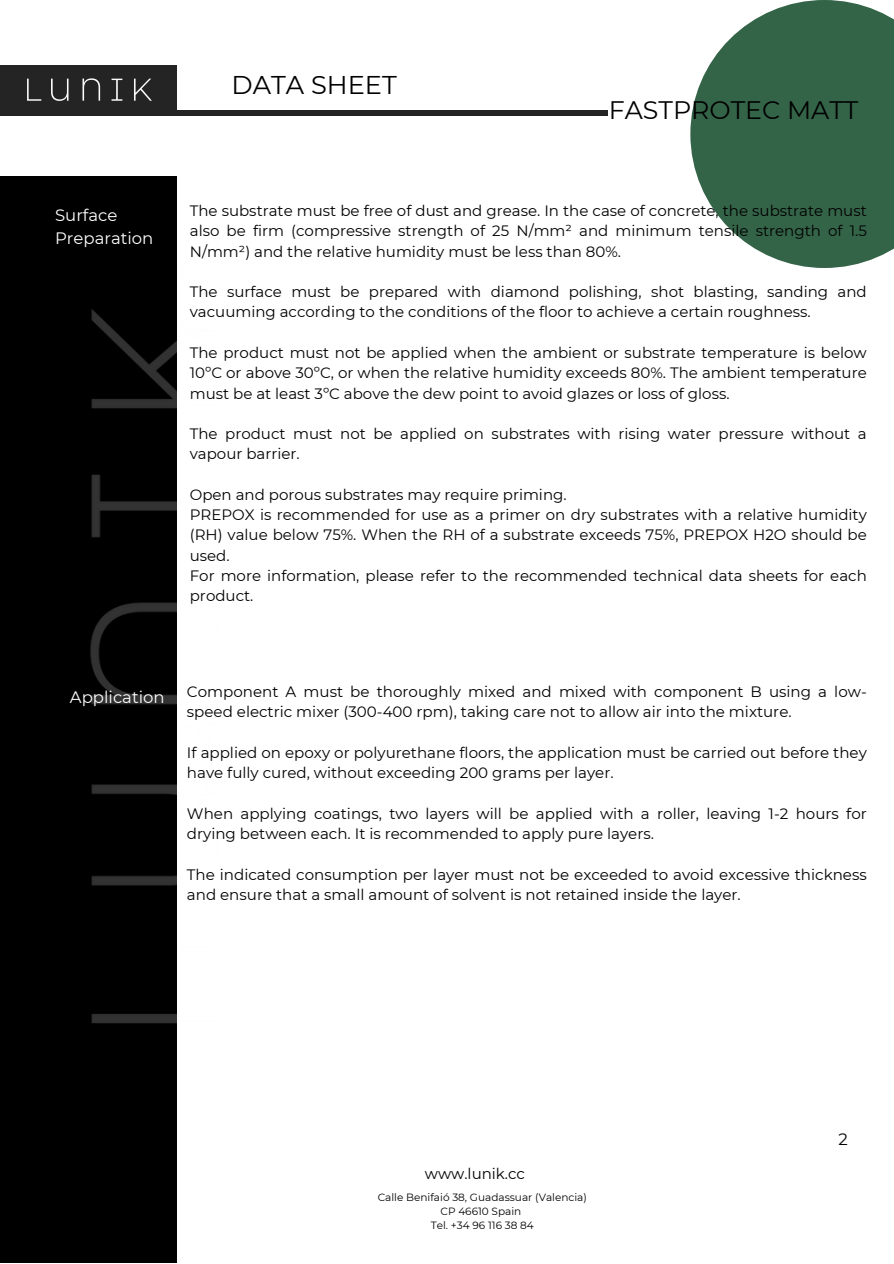
<style>
.page{position:relative;width:894px;height:1264px;background:#fff}
.page>*{position:absolute;margin:0;border:0;box-sizing:border-box;transform-origin:0 0}
.t1{font:25.65px "Montserrat";color:#000}
.t2{font:25.35px "Montserrat";color:#000}
.t3{font:19.5px "Montserrat";color:#fff}
.t4{font:16.5px/22.5px "Montserrat";color:#fff}
.t5{font:16.5px "Montserrat";color:#000}
.t6{font:15px/20.2px "Montserrat";color:#000}
.t7{font:10.5px "Montserrat";color:#000}
</style>
<div class="page">
<div style="left:0;top:110px;width:607px;height:5px;background:#242424"></div>
<svg style="left:690px;top:0;width:203px;height:268px;fill:#346448"></svg>
<div style="left:0;top:177px;width:177px;height:1086px;background:#000"></div>
<img style="left:90px;top:309px;width:87px;height:715px">
<div style="left:0;top:66px;width:177px;height:47px;background:#242424"></div>
<img style="left:10px;top:65px;width:159px;height:51px">
<h1 class="t1" style="left:231px;top:69px;width:167px">DATA SHEET</h1>
<p class="t2" style="left:608px;top:94px;width:251px">FASTPROTEC MATT</p>
<p class="t3" style="left:57px;top:202px;width:103px">Especiales</p>
<p class="t4" style="left:55px;top:204px;width:100px">Surface<br>Preparation</p>
<h3 class="t6" style="left:190px;top:201px;width:678px;text-align:justify">The substrate must be free of dust and grease. In the case of concrete, the substrate must also be firm (compressive strength of 25 N/mm² and minimum tensile strength of 1.5<br>N/mm²) and the relative humidity must be less than 80%.</h3>
<h3 class="t6" style="left:190px;top:282px;width:678px">The surface must be prepared with diamond polishing, shot blasting, sanding and vacuuming according to the conditions of the floor to achieve a certain roughness.</h3>
<h3 class="t6" style="left:190px;top:342px;width:678px;text-align:justify">The product must not be applied when the ambient or substrate temperature is below 10ºC or above 30ºC, or when the relative humidity exceeds 80%. The ambient temperature must be at least 3ºC above the dew point to avoid glazes or loss of gloss.</h3>
<p class="t6" style="left:190px;top:423px;width:678px">The product must not be applied on substrates with rising water pressure without a vapour barrier.</p>
<h3 class="t6" style="left:190px;top:484px;width:678px">Open and porous substrates may require priming.<br>PREPOX is recommended for use as a primer on dry substrates with a relative humidity (RH) value below 75%. When the RH of a substrate exceeds 75%, PREPOX H2O should be used.<br>For more information, please refer to the recommended technical data sheets for each product.</h3>
<h3 class="t4" style="left:70px;top:685px;width:96px">Application</h3>
<h2 class="t6" style="left:187px;top:681px;width:681px">Component A must be thoroughly mixed and mixed with component B using a low&shy;speed electric mixer (300-400 rpm), taking care not to allow air into the mixture.</h2>
<h3 class="t6" style="left:187px;top:742px;width:681px">If applied on epoxy or polyurethane floors, the application must be carried out before they have fully cured, without exceeding 200 grams per layer.</h3>
<h3 class="t6" style="left:187px;top:803px;width:681px">When applying coatings, two layers will be applied with a roller, leaving 1-2 hours for drying between each. It is recommended to apply pure layers.</h3>
<h3 class="t6" style="left:187px;top:864px;width:681px">The indicated consumption per layer must not be exceeded to avoid excessive thickness and ensure that a small amount of solvent is not retained inside the layer.</h3>
<h3 class="t6" style="left:425px;top:1163px;width:102px">www.lunik.cc</h3>
<p class="t7" style="left:377px;top:1191px;width:211px">Calle Benifaió 38, Guadassuar (Valencia)</p>
<h3 class="t7" style="left:440px;top:1205px;width:82px">CP 46610 Spain</h3>
<h3 class="t7" style="left:430px;top:1219px;width:105px">Tel. +34 96 116 38 84</h3>
<h3 class="t5" style="left:838px;top:1128px;width:11px">2</h3>
</div>
